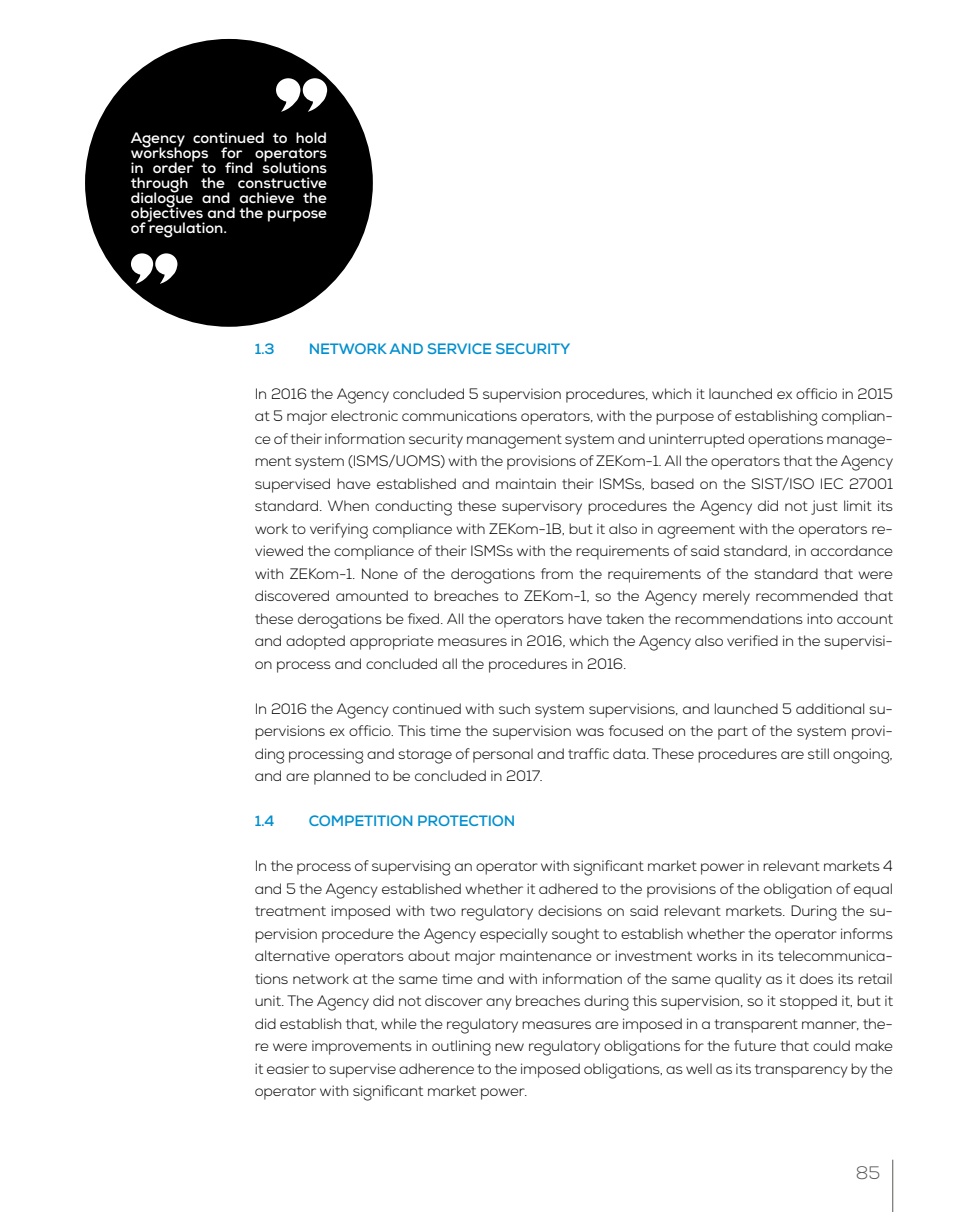
<style>
.page{position:relative;width:978px;height:1212px;background:#fff}
.page>*{position:absolute;margin:0;border:0;box-sizing:border-box;transform-origin:0 0}
.t1{font:300 18px "Nexa";color:#575756}
.t2{font:300 15px/22.5px "Nexa";letter-spacing:-.01em;color:#000;text-align:justify}
.t3{font:700 15px/15px "Nexa";color:#fff;text-align:justify}
.t4{font:700 15px "Nexa";letter-spacing:-.01em;color:#008fcf}
</style>
<div class="page">
<hr style="left:892px;top:1160px;width:1px;height:52px;background:#575756">
<div style="left:85px;top:39px;width:288px;height:288px;background:#000;border-radius:50%"></div>
<svg style="left:131px;top:253px;width:46px;height:31px"></svg>
<svg style="left:276px;top:78px;width:51px;height:34px"></svg>
<p class="t3" style="left:131px;top:131px;width:198px">Agency continued to hold workshops for operators in order to find solutions through the constructive dialogue and achieve the objectives and the purpose of regulation.</p>
<p class="t4" style="left:255px;top:339px;width:21px">1.3</p>
<p class="t4" style="left:309px;top:339px;width:263px">NETWORK AND SERVICE SECURITY</p>
<p class="t2" style="left:255px;top:383px;width:640px">In 2016 the Agency concluded 5 supervision procedures, which it launched ex officio in 2015 at 5 major electronic communications operators, with the purpose of establishing complian&shy;ce of their information security management system and uninterrupted operations manage&shy;ment system (ISMS/UOMS) with the provisions of ZEKom-1. All the operators that the Agency supervised have established and maintain their ISMSs, based on the SIST/ISO IEC 27001 standard. When conducting these supervisory procedures the Agency did not just limit its work to verifying compliance with ZEKom-1B, but it also in agreement with the operators re&shy;viewed the compliance of their ISMSs with the requirements of said standard, in accordance with ZEKom-1. None of the derogations from the requirements of the standard that were discovered amounted to breaches to ZEKom-1, so the Agency merely recommended that these derogations be fixed. All the operators have taken the recommendations into account and adopted appropriate measures in 2016, which the Agency also verified in the supervisi&shy;on process and concluded all the procedures in 2016.</p>
<p class="t2" style="left:255px;top:698px;width:640px">In 2016 the Agency continued with such system supervisions, and launched 5 additional su&shy;pervisions ex officio. This time the supervision was focused on the part of the system provi&shy;ding processing and storage of personal and traffic data. These procedures are still ongoing, and are planned to be concluded in 2017.</p>
<p class="t4" style="left:255px;top:811px;width:21px">1.4</p>
<p class="t4" style="left:309px;top:811px;width:208px">COMPETITION PROTECTION</p>
<p class="t2" style="left:255px;top:855px;width:640px">In the process of supervising an operator with significant market power in relevant markets 4 and 5 the Agency established whether it adhered to the provisions of the obligation of equal treatment imposed with two regulatory decisions on said relevant markets. During the su&shy;pervision procedure the Agency especially sought to establish whether the operator informs alternative operators about major maintenance or investment works in its telecommunica&shy;tions network at the same time and with information of the same quality as it does its retail unit. The Agency did not discover any breaches during this supervision, so it stopped it, but it did establish that, while the regulatory measures are imposed in a transparent manner, the&shy;re were improvements in outlining new regulatory obligations for the future that could make it easier to supervise adherence to the imposed obligations, as well as its transparency by the operator with significant market power.</p>
<p class="t1" style="left:856px;top:1162px;width:26px">85</p>
</div>
